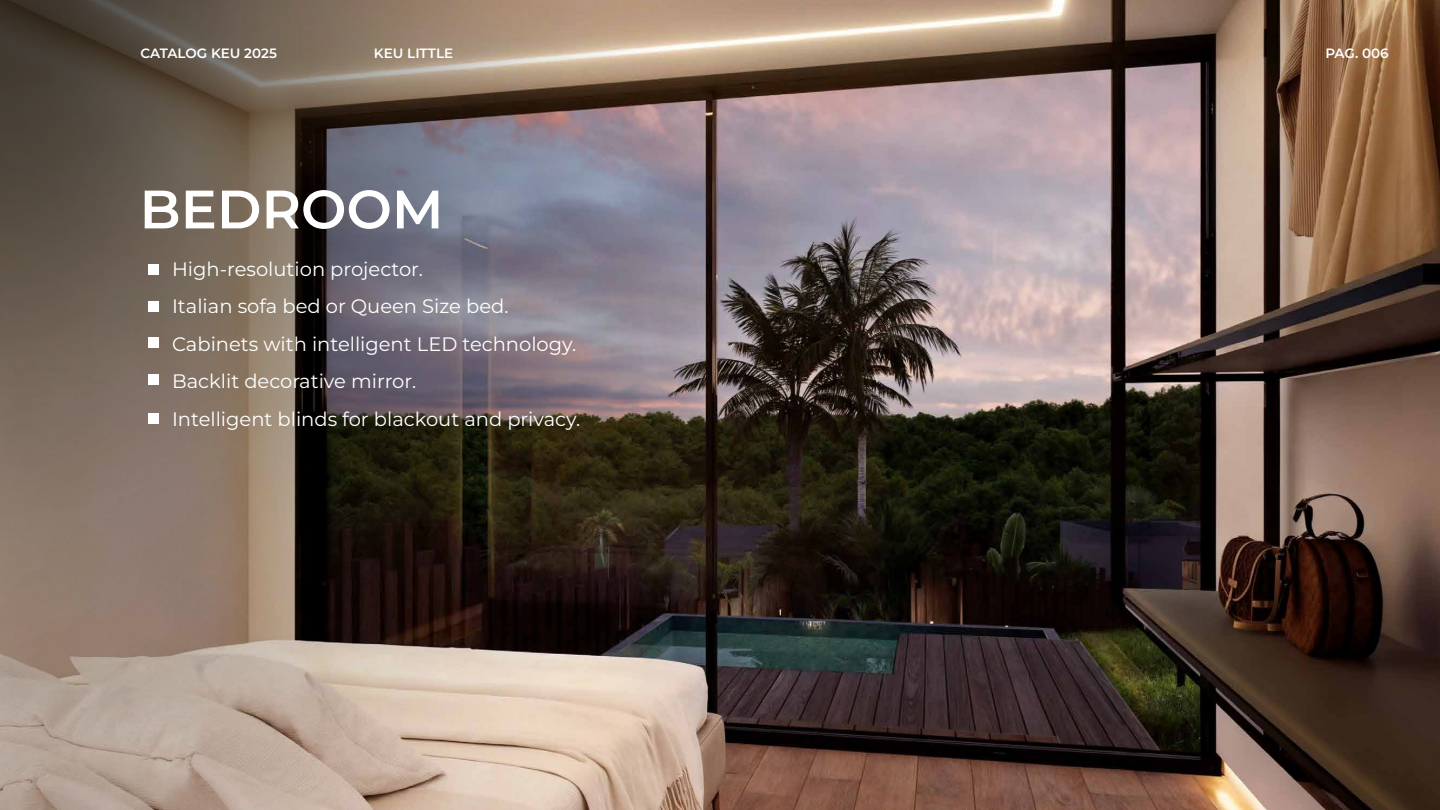
<style>
.page{position:relative;width:1440px;height:810px;background:#fff}
.page>*{position:absolute;margin:0;border:0;box-sizing:border-box;transform-origin:0 0}
.t1{font:100 54px "Montserrat";color:#fff}
.t2{font:100 19.5px/37.5px "Montserrat";color:#fff}
.t3{font:100 13.5px "Montserrat";color:#fff}
</style>
<div class="page">
<img style="left:1173px;top:0;width:267px;height:810px">
<img style="left:0;top:0;width:1173px;height:810px">
<div style="left:148px;top:264px;width:11px;height:11px;background:#fff"></div>
<div style="left:148px;top:301px;width:11px;height:11px;background:#fff"></div>
<div style="left:148px;top:338px;width:11px;height:10px;background:#fff"></div>
<div style="left:148px;top:374px;width:11px;height:11px;background:#fff"></div>
<div style="left:148px;top:413px;width:11px;height:11px;background:#fff"></div>
<p class="t3" style="left:141px;top:45px;width:138px">CATALOG KEU 2025</p>
<p class="t3" style="left:374px;top:45px;width:81px">KEU LITTLE</p>
<p class="t3" style="left:1325px;top:45px;width:65px">PAG. 006</p>
<h1 class="t1" style="left:140px;top:173px;width:305px">BEDROOM</h1>
<p class="t2" style="left:172px;top:249px;width:410px">High-resolution projector.<br>Italian sofa bed or Queen Size bed.<br>Cabinets with intelligent LED technology.<br>Backlit decorative mirror.<br>Intelligent blinds for blackout and privacy.</p>
</div>
